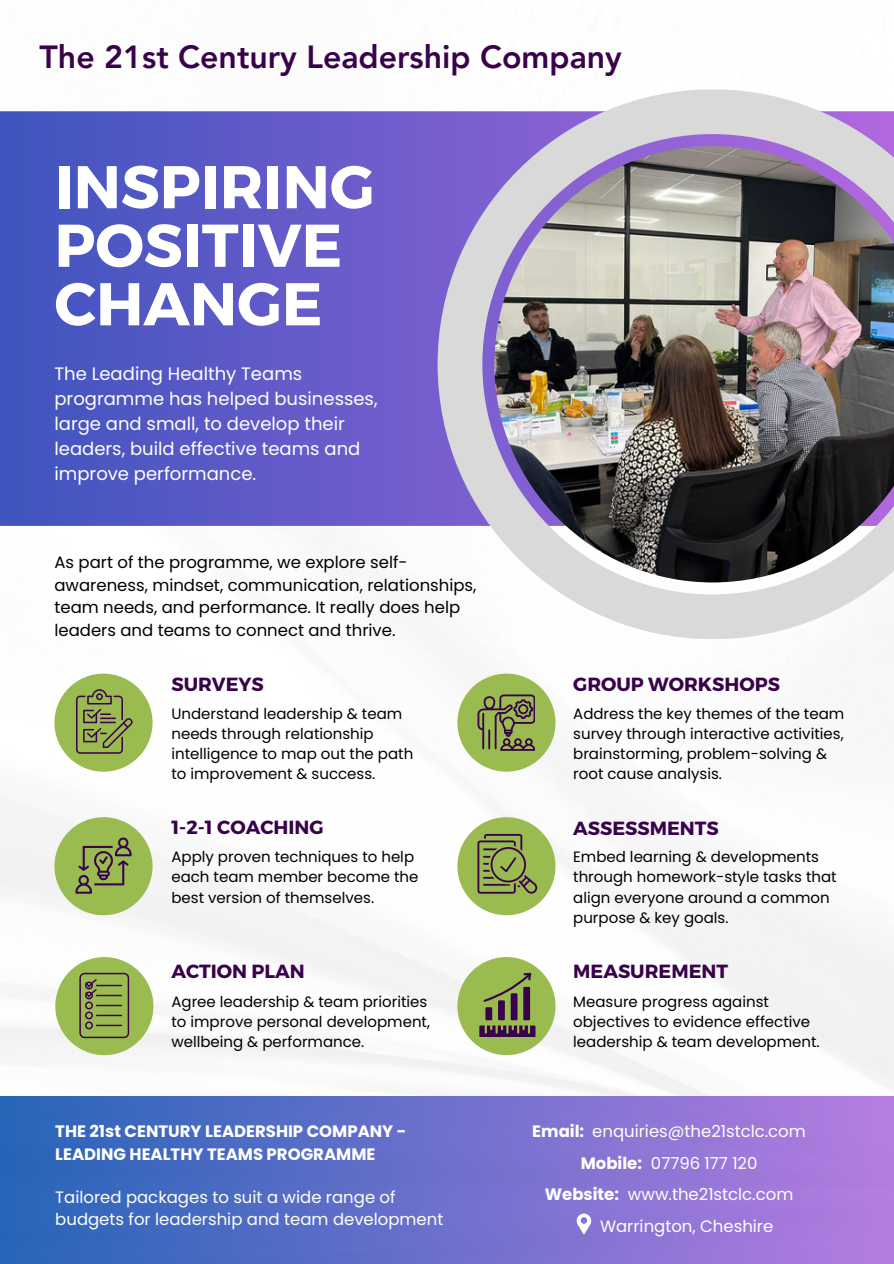
<style>
.page{position:relative;width:894px;height:1264px;background:#fff}
.page>*{position:absolute;margin:0;border:0;box-sizing:border-box;transform-origin:0 0}
.t1{font:700 60.15px/58.5px "Montserrat";color:#fff}
.t2{font:800 31.95px "Avenir LT Pro";color:#39034b}
.t3{font:700 19.05px "Montserrat";color:#39034b}
.t4{font:18px/24.8px "Poppins";color:#fff}
.t5{font:16.5px/22.5px "Poppins";color:#000}
.t6{font:16.5px/31.5px "Poppins";color:#fff}
.t7{font:700 16.5px/22.5px "Poppins";color:#fff}
.t8{font:15px/20.2px "Poppins";color:#000}
.s1{font-weight:700}
</style>
<div class="page">
<img style="left:0;top:667px;width:893px;height:429px">
<svg style="left:0;top:111px;width:437px;height:415px;background:#5a59c6"></svg>
<img style="left:437px;top:89px;width:456px;height:550px">
<div style="left:54px;top:673px;width:98px;height:98px;background:#9abb50;border-radius:50%"></div>
<div style="left:54px;top:817px;width:98px;height:98px;background:#9abb50;border-radius:50%"></div>
<div style="left:457px;top:673px;width:98px;height:98px;background:#9abb50;border-radius:50%"></div>
<div style="left:457px;top:817px;width:98px;height:98px;background:#9abb50;border-radius:50%"></div>
<div style="left:0;top:1096px;width:893px;height:167px;background:linear-gradient(to right,#2665b8,#b57ce0)"></div>
<div style="left:55px;top:957px;width:98px;height:98px;background:#9abb50;border-radius:50%"></div>
<div style="left:457px;top:957px;width:98px;height:98px;background:#9abb50;border-radius:50%"></div>
<svg style="left:76px;top:689px;width:56px;height:64px"></svg>
<svg style="left:477px;top:694px;width:57px;height:56px"></svg>
<svg style="left:75px;top:837px;width:56px;height:56px"></svg>
<svg style="left:477px;top:834px;width:60px;height:59px"></svg>
<svg style="left:79px;top:972px;width:50px;height:66px"></svg>
<svg style="left:479px;top:972px;width:56px;height:64px"></svg>
<svg style="left:576px;top:1213px;width:15px;height:21px"></svg>
<p class="t2" style="left:40px;top:44px;width:583px">The 21st Century Leadership Company</p>
<h3 class="t1" style="left:54px;top:154px;width:321px">INSPIRING<br>POSITIVE<br>CHANGE</h3>
<p class="t4" style="left:54px;top:362px;width:324px">The Leading Healthy Teams programme has helped businesses, large and small, to develop their leaders, build effective teams and improve performance.</p>
<p class="t5" style="left:54px;top:551px;width:423px">As part of the programme, we explore self&shy;awareness, mindset, communication, relationships, team needs, and performance. It really does help leaders and teams to connect and thrive.</p>
<p class="t3" style="left:171px;top:671px;width:94px">SURVEYS</p>
<h3 class="t8" style="left:171px;top:703px;width:243px">Understand leadership &amp; team needs through relationship intelligence to map out the path to improvement &amp; success.</h3>
<p class="t3" style="left:171px;top:815px;width:154px">1-2-1 COACHING</p>
<p class="t8" style="left:171px;top:846px;width:248px">Apply proven techniques to help each team member become the best version of themselves.</p>
<h3 class="t3" style="left:573px;top:671px;width:208px">GROUP WORKSHOPS</h3>
<p class="t8" style="left:573px;top:703px;width:272px">Address the key themes of the team survey through interactive activities, brainstorming, problem-solving &amp; root cause analysis.</p>
<p class="t3" style="left:573px;top:815px;width:147px">ASSESSMENTS</p>
<h3 class="t8" style="left:573px;top:846px;width:265px">Embed learning &amp; developments through homework-style tasks that align everyone around a common purpose &amp; key goals.</h3>
<p class="t3" style="left:171px;top:959px;width:135px">ACTION PLAN</p>
<h3 class="t3" style="left:573px;top:959px;width:156px">MEASUREMENT</h3>
<p class="t8" style="left:171px;top:991px;width:260px">Agree leadership &amp; team priorities to improve personal development, wellbeing &amp; performance.</p>
<h5 class="t8" style="left:573px;top:991px;width:248px">Measure progress against objectives to evidence effective leadership &amp; team development.</h5>
<p class="t7" style="left:55px;top:1120px;width:352px">THE 21st CENTURY LEADERSHIP COMPANY -<br>LEADING HEALTHY TEAMS PROGRAMME</p>
<p class="t6" style="left:55px;top:1181px;width:342px">Tailored packages to suit a wide range of</p>
<h3 class="t6" style="left:55px;top:1203px;width:389px">budgets for leadership and team development</h3>
<p class="t7" style="left:532px;top:1120px;width:53px">Email:</p>
<h1 class="t6" style="left:580px;top:1115px;width:227px;text-indent:12px">enquiries@the21stclc.com<br><span class="s1">Mobile:</span></h1>
<h4 class="t6" style="left:650px;top:1147px;width:108px">07796 177 120</h4>
<h4 class="t7" style="left:544px;top:1183px;width:76px">Website:</h4>
<p class="t6" style="left:600px;top:1178px;width:195px;text-indent:28px">www.the21stclc.com<br>Warrington, Cheshire</p>
</div>
